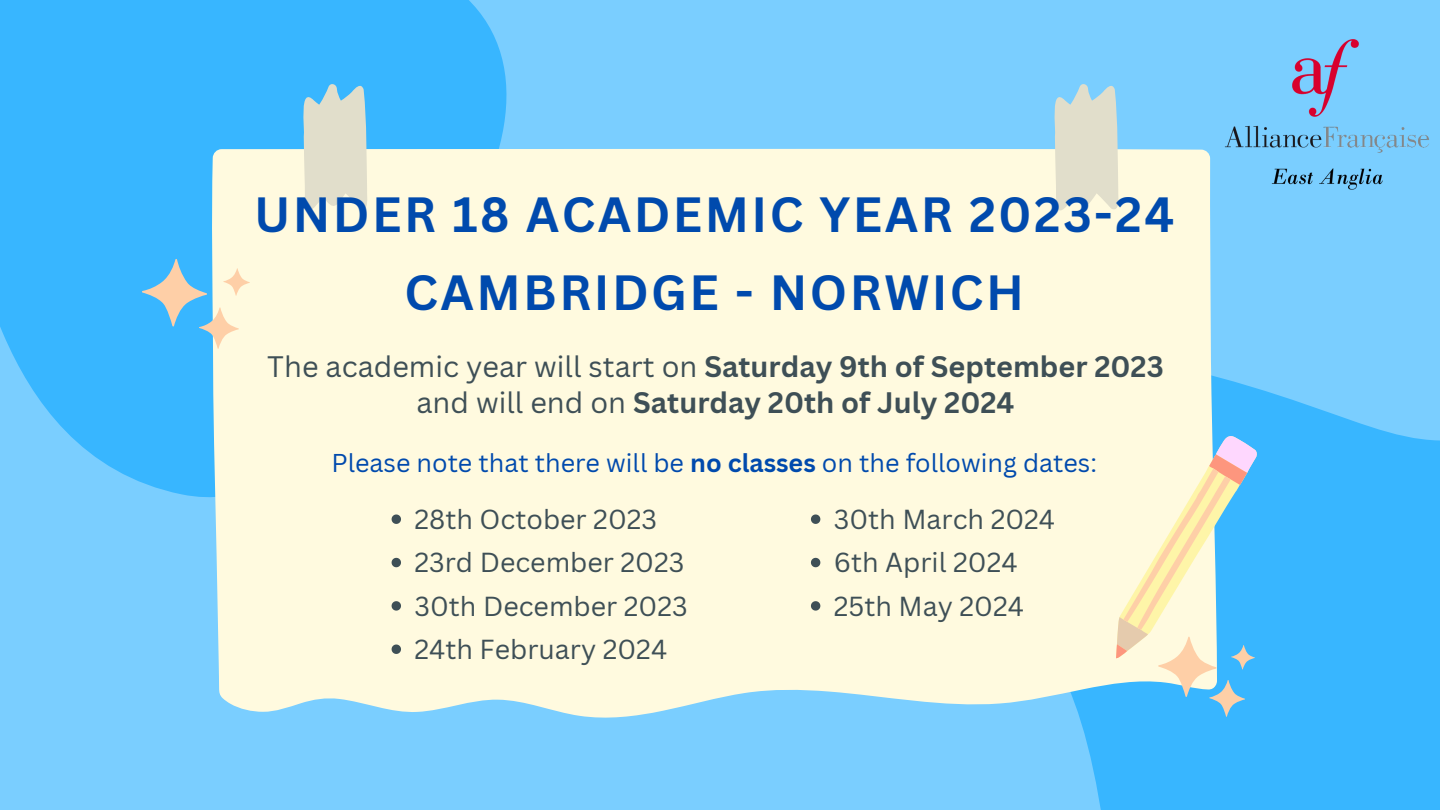
<style>
.page{position:relative;width:1440px;height:810px;background:#7aceff}
.page>*{position:absolute;margin:0;border:0;box-sizing:border-box;transform-origin:0 0}
.t1{font:700 48.1px/78.5px "Canva Sans";letter-spacing:.05em;color:#004aad;text-align:center}
.t2{font:28.8px "Canva Sans";color:#3e4f56}
.t3{font:700 28.8px "Canva Sans";color:#3e4f56}
.t4{font:26.8px "Canva Sans";color:#3e4f56}
.t5{font:25.1px "Canva Sans";color:#004aad}
.s1{font-weight:700}
.s2{font-weight:400}
</style>
<div class="page">
<svg style="left:1080px;top:377px;width:360px;height:433px;fill:#38b6ff"></svg>
<svg style="left:0;top:0;width:507px;height:498px;fill:#38b6ff"></svg>
<div style="left:211px;top:149px;width:1006px;height:571px;background:#fffadf"></div>
<svg style="left:299px;top:82px;width:71px;height:146px"></svg>
<svg style="left:1050px;top:84px;width:71px;height:144px"></svg>
<svg style="left:1069px;top:430px;width:229px;height:229px;fill:#38b6ff"></svg>
<svg style="left:142px;top:259px;width:108px;height:90px"></svg>
<svg style="left:1073px;top:430px;width:211px;height:287px"></svg>
<img style="left:1224px;top:39px;width:206px;height:151px">
<svg style="left:392px;top:515px;width:9px;height:9px"></svg>
<svg style="left:392px;top:558px;width:9px;height:9px"></svg>
<svg style="left:392px;top:601px;width:9px;height:10px"></svg>
<svg style="left:392px;top:645px;width:9px;height:9px"></svg>
<svg style="left:811px;top:515px;width:9px;height:9px"></svg>
<svg style="left:811px;top:558px;width:9px;height:9px"></svg>
<svg style="left:811px;top:601px;width:9px;height:10px"></svg>
<p class="t1" style="left:254px;top:174px;width:922px">UNDER 18 ACADEMIC YEAR 2023-24<br>CAMBRIDGE - NORWICH</p>
<p class="t2" style="left:267px;top:346px;width:898px">The academic year will start on <span class="s1">Saturday 9th of September 2023</span></p>
<p class="t3" style="left:417px;top:382px;width:599px"><span class="s2">and will end on</span> Saturday 20th of July 2024</p>
<p class="t5" style="left:331px;top:445px;width:767px">Please note that there will be <span class="s1">no classes</span> on the following dates:</p>
<p class="t4" style="left:415px;top:500px;width:244px">28th October 2023</p>
<p class="t4" style="left:415px;top:544px;width:271px">23rd December 2023</p>
<p class="t4" style="left:415px;top:587px;width:275px">30th December 2023</p>
<p class="t4" style="left:415px;top:630px;width:254px">24th February 2024</p>
<p class="t4" style="left:834px;top:500px;width:223px">30th March 2024</p>
<p class="t4" style="left:834px;top:544px;width:185px">6th April 2024</p>
<p class="t4" style="left:834px;top:587px;width:192px">25th May 2024</p>
</div>
